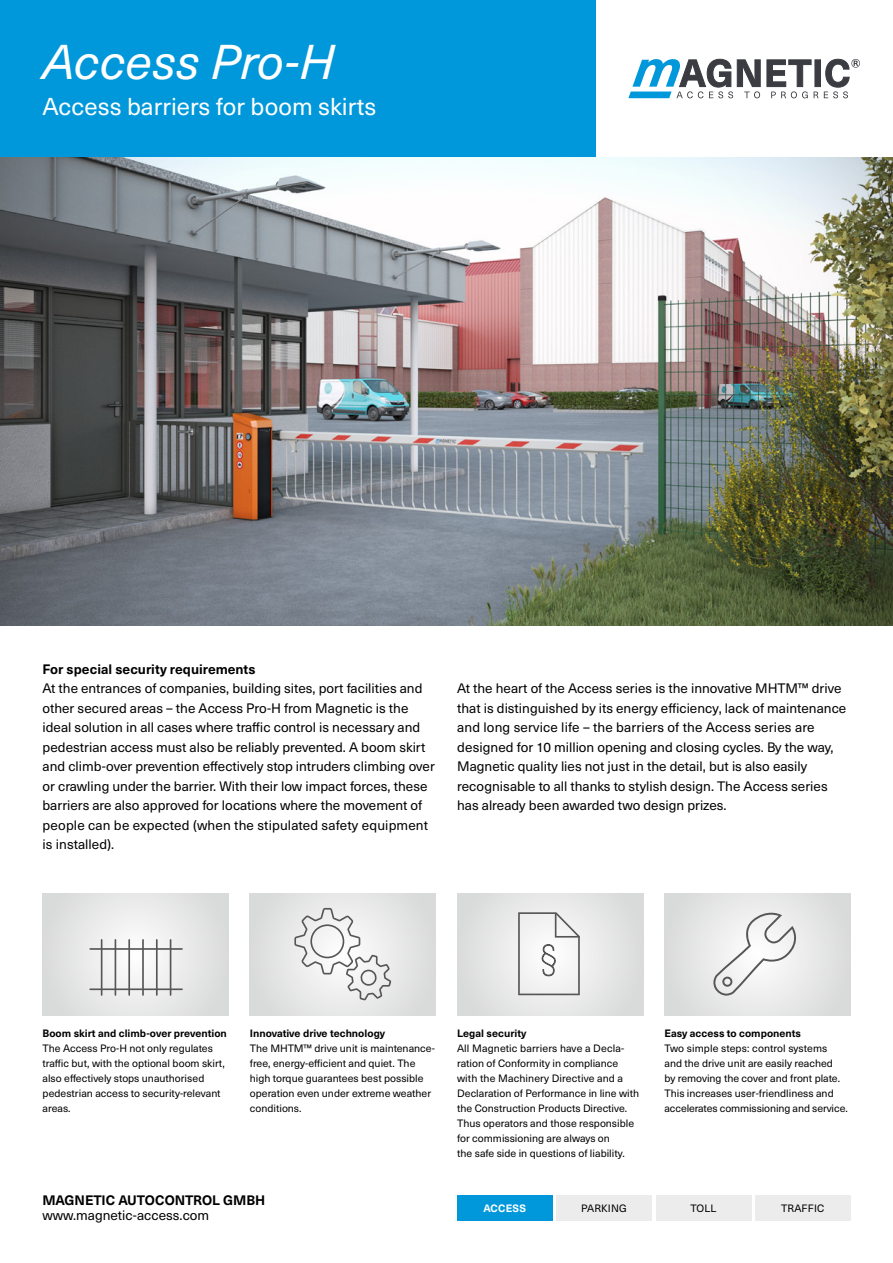
<style>
.page{position:relative;width:893px;height:1263px;background:#fff}
.page>*{position:absolute;margin:0;border:0;box-sizing:border-box;transform-origin:0 0}
.t1{font:italic 48px "Neue Haas Unica Pro";color:#fff}
.t2{font:24px "Neue Haas Unica Pro";color:#fff}
.t3{font:13.5px/19.5px "Neue Haas Unica Pro";color:#000}
.t4{font:700 13.5px "Neue Haas Unica Pro";color:#000}
.t5{font:10.5px/15px "Neue Haas Unica Pro";color:#000}
.t6{font:700 10.5px "Neue Haas Unica Pro";color:#000}
.t7{font:10.5px "Neue Haas Unica Pro";letter-spacing:.02em;color:#000}
.t8{font:700 10.5px "Neue Haas Unica Pro";letter-spacing:.02em;color:#fff}
</style>
<div class="page">
<div style="left:457px;top:1195px;width:95px;height:25px;background:#0098da"></div>
<div style="left:556px;top:1195px;width:96px;height:25px;background:#ececed"></div>
<div style="left:656px;top:1195px;width:95px;height:25px;background:#ececed"></div>
<div style="left:755px;top:1195px;width:95px;height:25px;background:#ececed"></div>
<div style="left:815px;top:60px;width:5px;height:27px;background:#3a3c42"></div>
<svg style="left:628px;top:59px;width:132px;height:39px"></svg>
<svg style="left:767px;top:60px;width:51px;height:38px"></svg>
<svg style="left:824px;top:59px;width:36px;height:39px"></svg>
<div style="left:0;top:0;width:595px;height:157px;background:#0098da"></div>
<div style="left:250px;top:893px;width:186px;height:122px;background:#e1e2e2"></div>
<svg style="left:294px;top:908px;width:97px;height:92px"></svg>
<img style="left:0;top:157px;width:893px;height:468px">
<svg style="left:43px;top:893px;width:186px;height:122px"></svg>
<hr style="left:101px;top:940px;width:1px;height:55px;background:#565656">
<hr style="left:115px;top:940px;width:1px;height:55px;background:#565656">
<hr style="left:128px;top:940px;width:2px;height:55px;background:#565656">
<hr style="left:142px;top:940px;width:2px;height:55px;background:#565656">
<hr style="left:156px;top:940px;width:2px;height:55px;background:#565656">
<hr style="left:170px;top:940px;width:1px;height:55px;background:#565656">
<hr style="left:90px;top:948px;width:92px;height:2px;background:#565656">
<hr style="left:90px;top:988px;width:92px;height:2px;background:#565656">
<div style="left:457px;top:893px;width:186px;height:122px;background:#e4e4e4"></div>
<svg style="left:518px;top:912px;width:63px;height:83px"></svg>
<div style="left:664px;top:893px;width:186px;height:122px;background:#e2e2e2"></div>
<svg style="left:709px;top:907px;width:96px;height:91px"></svg>
<h1 class="t1" style="left:43px;top:34px;width:294px">Access Pro-H</h1>
<h2 class="t2" style="left:43px;top:92px;width:335px">Access barriers for boom skirts</h2>
<p class="t4" style="left:43px;top:661px;width:214px">For special security requirements</p>
<p class="t3" style="left:43px;top:679px;width:394px">At the entrances of companies, building sites, port facilities and other secured areas – the Access Pro-H from Magnetic is the ideal solution in all cases where traffic control is necessary and pedestrian access must also be reliably prevented. A boom skirt and climb-over prevention effectively stop intruders climbing over or crawling under the barrier. With their low impact forces, these barriers are also approved for locations where the movement of people can be expected (when the stipulated safety equipment is installed).</p>
<p class="t3" style="left:457px;top:679px;width:391px">At the heart of the Access series is the innovative MHTM™ drive that is distinguished by its energy efficiency, lack of maintenance and long service life – the barriers of the Access series are designed for 10 million opening and closing cycles. By the way, Magnetic quality lies not just in the detail, but is also easily recognisable to all thanks to stylish design. The Access series has already been awarded two design prizes.</p>
<p class="t6" style="left:43px;top:1027px;width:186px">Boom skirt and climb-over prevention</p>
<p class="t5" style="left:43px;top:1041px;width:184px">The Access Pro-H not only regulates traffic but, with the optional boom skirt, also effectively stops unauthorised pedestrian access to security-relevant areas.</p>
<p class="t6" style="left:250px;top:1027px;width:137px">Innovative drive technology</p>
<p class="t5" style="left:250px;top:1041px;width:187px">The MHTM™ drive unit is maintenance&shy;free, energy-efficient and quiet. The high torque guarantees best possible operation even under extreme weather conditions.</p>
<p class="t4" style="left:43px;top:1192px;width:224px">MAGNETIC AUTOCONTROL GMBH</p>
<p class="t3" style="left:43px;top:1206px;width:168px">www.magnetic-access.com</p>
<p class="t6" style="left:457px;top:1027px;width:71px">Legal security</p>
<p class="t5" style="left:457px;top:1041px;width:184px">All Magnetic barriers have a Decla&shy;ration of Conformity in compliance with the Machinery Directive and a Declaration of Performance in line with the Construction Products Directive.<br>Thus operators and those responsible for commissioning are always on<br>the safe side in questions of liability.</p>
<p class="t6" style="left:664px;top:1027px;width:138px">Easy access to components</p>
<p class="t5" style="left:664px;top:1041px;width:185px">Two simple steps: control systems<br>and the drive unit are easily reached<br>by removing the cover and front plate.<br>This increases user-friendliness and accelerates commissioning and service.</p>
<p class="t8" style="left:483px;top:1201px;width:44px">ACCESS</p>
<p class="t5" style="left:581px;top:1201px;width:47px">PARKING</p>
<p class="t5" style="left:690px;top:1201px;width:28px">TOLL</p>
<p class="t7" style="left:781px;top:1202px;width:45px">TRAFFIC</p>
</div>
